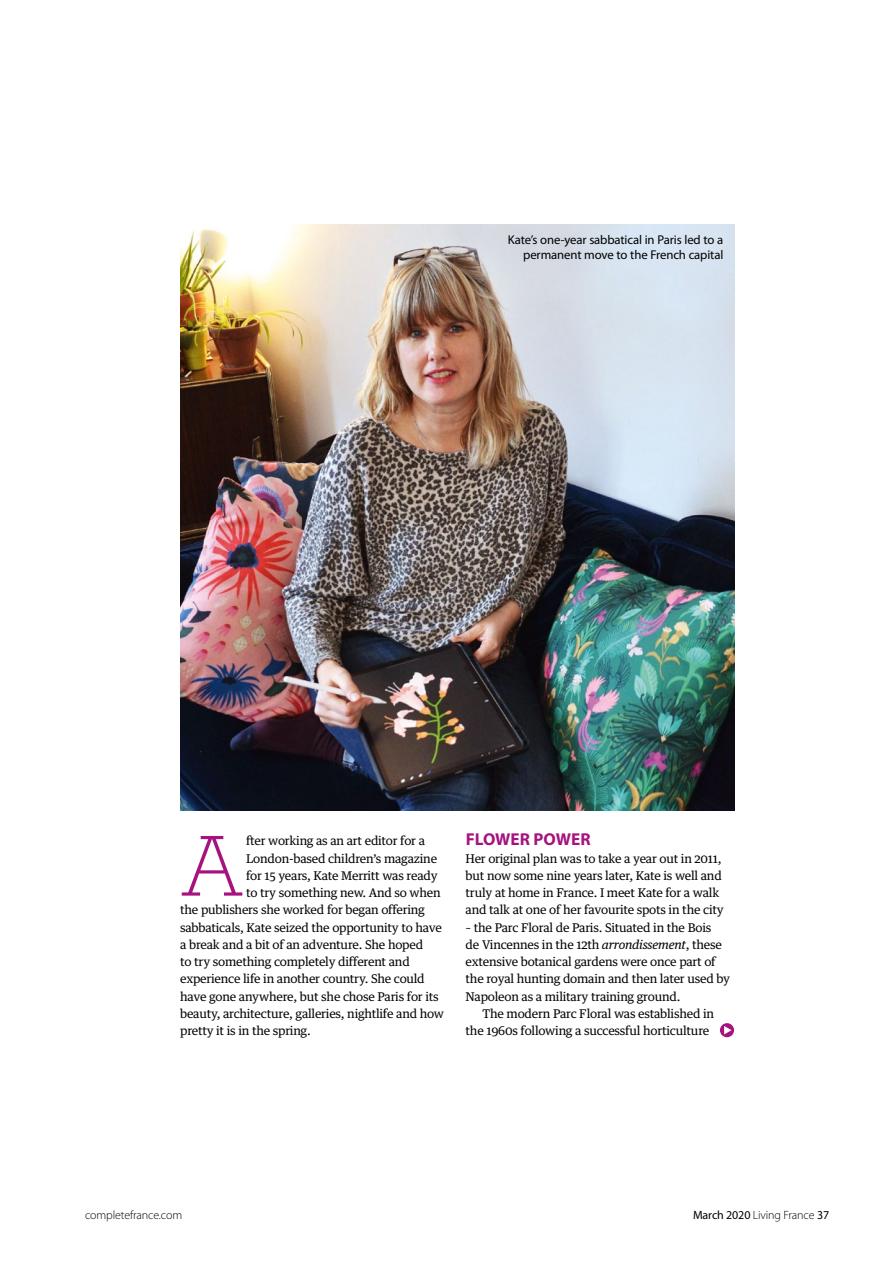
<style>
.page{position:relative;width:893px;height:1263px;background:#fff}
.page>*{position:absolute;margin:0;border:0;box-sizing:border-box;transform-origin:0 0}
.t1{font:300 90.6px "Archer";color:#a61380}
.t2{font:700 17.25px "Myriad Pro";color:#a61380}
.t3{font:12.75px/14.2px "Myriad Pro";letter-spacing:-.01em;color:#000;text-align:right}
.t4{font:12px/17.2px "Guardian Text Egyp";letter-spacing:-.02em;color:#000}
.t5{font:300 12px "Myriad Pro";letter-spacing:-.01em;color:#000}
.s1{font-style:italic}
.s2{font-weight:400}
</style>
<div class="page">
<img style="left:180px;top:224px;width:554px;height:587px">
<div style="left:720px;top:1023px;width:14px;height:14px;background:#a61380;border-radius:50%"></div>
<svg style="left:724px;top:1026px;width:8px;height:8px"></svg>
<p class="t3" style="left:508px;top:233px;width:217px">Kate’s one-year sabbatical in Paris led to a permanent move to the French capital</p>
<h1 class="t1" style="left:180px;top:806px;width:65px">A</h1>
<p class="t4" style="left:246px;top:831px;width:180px">fter working as an art editor for a</p>
<p class="t4" style="left:246px;top:848px;width:193px">London-based children’s magazine</p>
<p class="t4" style="left:246px;top:866px;width:193px">for 15 years, Kate Merritt was ready</p>
<p class="t4" style="left:246px;top:883px;width:196px">to try something new. And so when</p>
<p class="t4" style="left:180px;top:900px;width:246px">the publishers she worked for began offering</p>
<p class="t4" style="left:180px;top:917px;width:263px">sabbaticals, Kate seized the opportunity to have</p>
<p class="t4" style="left:180px;top:935px;width:245px">a break and a bit of an adventure. She hoped</p>
<p class="t4" style="left:180px;top:952px;width:231px">to try something completely different and</p>
<p class="t4" style="left:180px;top:969px;width:246px">experience life in another country. She could</p>
<p class="t4" style="left:180px;top:986px;width:260px">have gone anywhere, but she chose Paris for its</p>
<p class="t4" style="left:180px;top:1004px;width:265px">beauty, architecture, galleries, nightlife and how</p>
<p class="t4" style="left:180px;top:1021px;width:132px">pretty it is in the spring.</p>
<h2 class="t2" style="left:466px;top:828px;width:126px">FLOWER POWER</h2>
<p class="t4" style="left:466px;top:848px;width:260px">Her original plan was to take a year out in 2011, but now some nine years later, Kate is well and truly at home in France. I meet Kate for a walk and talk at one of her favourite spots in the city</p>
<p class="t4" style="left:466px;top:917px;width:266px">– the Parc Floral de Paris. Situated in the Bois<br>de Vincennes in the 12th <span class="s1">arrondissement</span>, these extensive botanical gardens were once part of the royal hunting domain and then later used by Napoleon as a military training ground.</p>
<p class="t4" style="left:466px;top:1004px;width:250px;text-indent:17px">The modern Parc Floral was established in the 1960s following a successful horticulture</p>
<p class="t5" style="left:85px;top:1208px;width:99px">completefrance.com</p>
<p class="t5" style="left:693px;top:1208px;width:138px"><span class="s2">March 2020</span> Living France <span class="s2">37</span></p>
</div>
